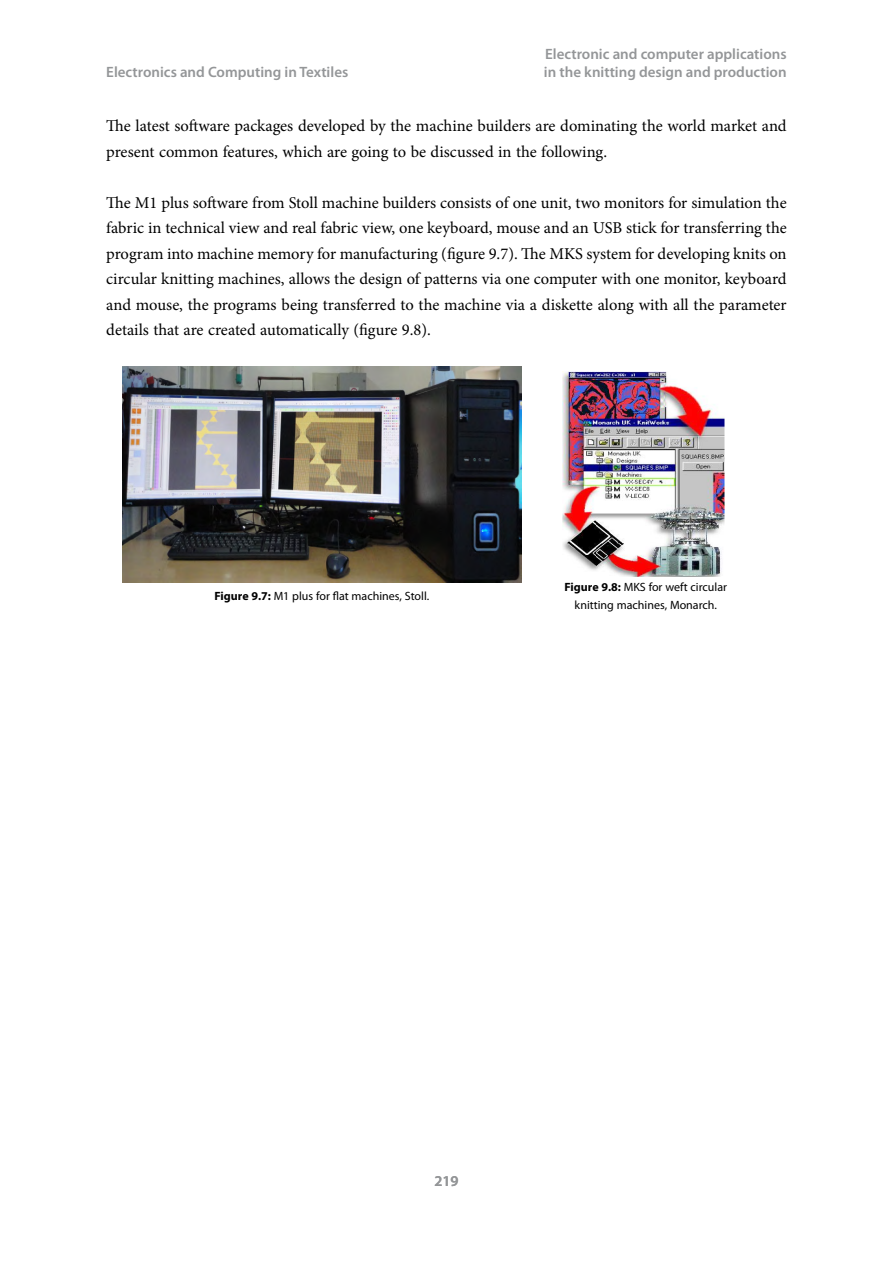
<style>
.page{position:relative;width:893px;height:1263px;background:#fff}
.page>*{position:absolute;margin:0;border:0;box-sizing:border-box;transform-origin:0 0}
.t1{font:16.5px/25.5px "Minion Pro";letter-spacing:-.005em;color:#000}
.t2{font:600 15px/18px "Myriad Pro";color:#949698}
.t3{font:12px/18px "Myriad Pro";color:#000;text-align:center}
.s1{font-weight:700}
</style>
<div class="page">
<img style="left:123px;top:367px;width:398px;height:215px">
<img style="left:562px;top:372px;width:163px;height:205px">
<p class="t2" style="left:544px;top:44px;width:244px">Electronic and computer applications in the knitting design and production</p>
<p class="t1" style="left:106px;top:113px;width:682px">The latest software packages developed by the machine builders are dominating the world market and present common features, which are going to be discussed in the following.</p>
<p class="t1" style="left:106px;top:190px;width:682px;text-align:justify">The M1 plus software from Stoll machine builders consists of one unit, two monitors for simulation the fabric in technical view and real fabric view, one keyboard, mouse and an USB stick for transferring the program into machine memory for manufacturing (figure 9.7). The MKS system for developing knits on circular knitting machines, allows the design of patterns via one computer with one monitor, keyboard and mouse, the programs being transferred to the machine via a diskette along with all the parameter details that are created automatically (figure 9.8).</p>
<p class="t2" style="left:106px;top:62px;width:244px">Electronics and Computing in Textiles</p>
<p class="t3" style="left:215px;top:587px;width:216px"><span class="s1">Figure 9.7:</span> M1 plus for flat machines, Stoll.</p>
<p class="t3" style="left:565px;top:578px;width:164px"><span class="s1">Figure 9.8:</span> MKS for weft circular knitting machines, Monarch.</p>
<p class="t2" style="left:434px;top:1172px;width:26px">219</p>
</div>
